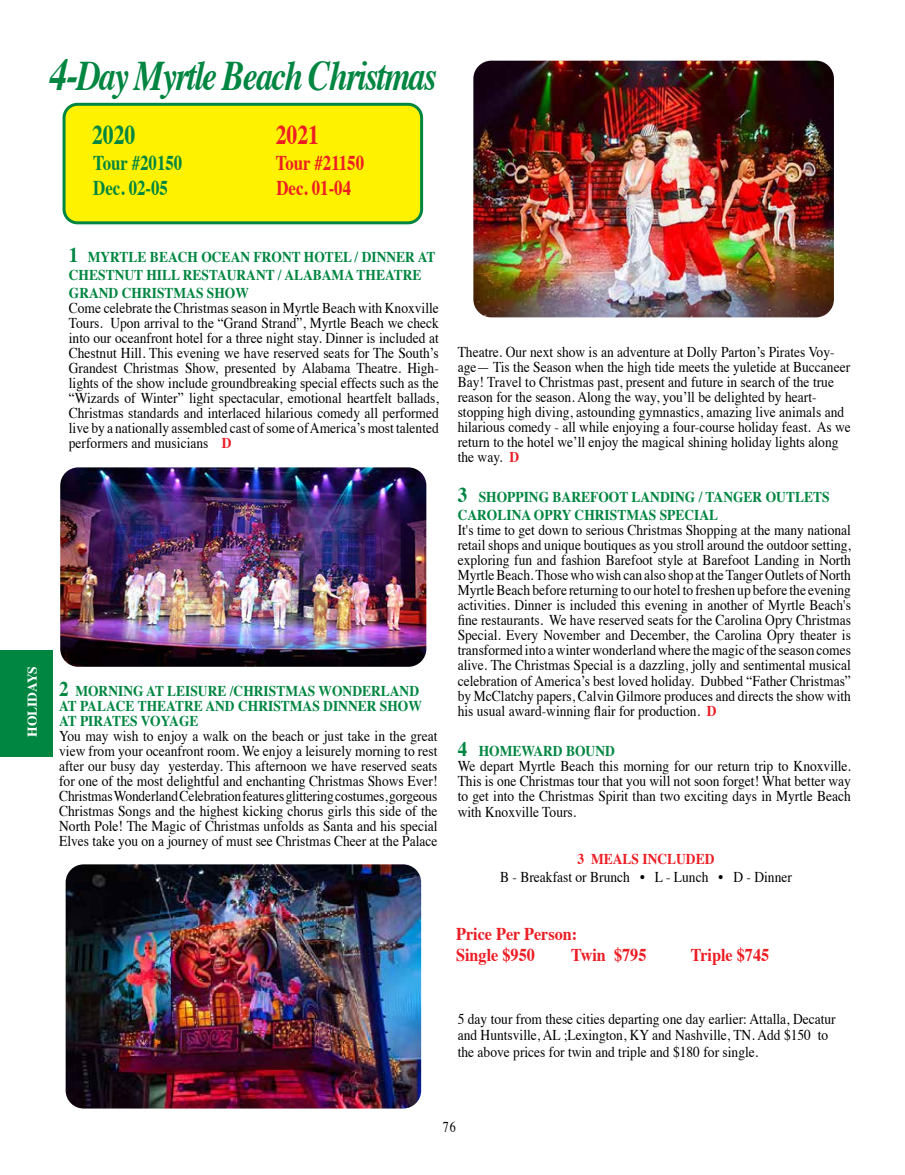
<style>
.page{position:relative;width:905px;height:1175px;background:#fff}
.page>*{position:absolute;margin:0;border:0;box-sizing:border-box;transform-origin:0 0}
.t1{font:italic 700 42px "Times";letter-spacing:-.05em;color:#008641;scale:.8 1}
.t2{font:700 27px "Times";color:#008641;scale:.8 1}
.t3{font:700 27px "Times";color:#ed1d24;scale:.8 1}
.t4{font:700 21px "Times";color:#008641;scale:.8 1}
.t5{font:700 21px "Times";color:#ed1d24;scale:.8 1}
.t6{font:700 18px/21.6px "Times";color:#ed1d24;scale:.9 1}
.t7{font:15px/15px "Times";color:#000;scale:.9 1}
.t8{font:700 15px/18px "Times";color:#008641;scale:.9 1}
.t9{font:700 15px "Times";color:#ed1d24;scale:.9 1}
.t10{font:15px "Times";color:#000;scale:.8 1}
.t11{font:700 13.5px "Times";color:#fff}
.s1{font-size:45px}
.s2{font-size:21px}
.s3{font-weight:700;color:#ed1d24}
.s4{font-weight:700;font-size:21px;color:#008641}
.s5{font-weight:700;color:#008641}
</style>
<div class="page">
<div style="left:64px;top:104px;width:357px;height:119px;background:#fff200;border-radius:14px"></div>
<div style="left:63px;top:103px;width:360px;height:121px;border:3px solid #008641;border-radius:14px"></div>
<img style="left:473px;top:61px;width:360px;height:256px">
<img style="left:60px;top:467px;width:366px;height:200px">
<img style="left:66px;top:864px;width:355px;height:244px">
<div style="left:0;top:649px;width:53px;height:107px;background:#008641"></div>
<h1 class="t1" style="left:50px;top:58px;width:485px"><span class="s1">4-</span>Day Myrtle Beach Christmas</h1>
<h2 class="t2" style="left:92px;top:124px;width:55px">2020</h2>
<h2 class="t3" style="left:276px;top:124px;width:56px">2021</h2>
<h3 class="t4" style="left:93px;top:154px;width:113px">Tour #20150</h3>
<h3 class="t5" style="left:276px;top:154px;width:112px">Tour #21150</h3>
<h3 class="t4" style="left:93px;top:179px;width:95px">Dec. 02-05</h3>
<h3 class="t5" style="left:276px;top:179px;width:95px">Dec. 01-04</h3>
<p class="t11" style="left:27px;top:737px;width:72px;rotate:-90deg">HOLIDAYS</p>
<p class="t8" style="left:69px;top:249px;width:409px"><span class="s2">1</span> MYRTLE BEACH OCEAN FRONT HOTEL / DINNER AT<br>CHESTNUT HILL RESTAURANT / ALABAMA THEATRE<br>GRAND CHRISTMAS SHOW</p>
<p class="t7" style="left:69px;top:301px;width:412px;text-align:justify">Come celebrate the Christmas season in Myrtle Beach with Knoxville Tours. Upon arrival to the “Grand Strand”, Myrtle Beach we check into our oceanfront hotel for a three night stay. Dinner is included at Chestnut Hill. This evening we have reserved seats for The South’s Grandest Christmas Show, presented by Alabama Theatre. High&shy;lights of the show include groundbreaking special effects such as the “Wizards of Winter” light spectacular, emotional heartfelt ballads, Christmas standards and interlaced hilarious comedy all performed live by a nationally assembled cast of some of America’s most talented performers and musicians <span class="s3">D</span></p>
<p class="t8" style="left:59px;top:685px;width:404px;line-height:15px"><span class="s2">2</span> MORNING AT LEISURE /CHRISTMAS WONDERLAND<br>AT PALACE THEATRE AND CHRISTMAS DINNER SHOW<br>AT PIRATES VOYAGE</p>
<p class="t7" style="left:59px;top:730px;width:422px;text-align:justify">You may wish to enjoy a walk on the beach or just take in the great view from your oceanfront room. We enjoy a leisurely morning to rest after our busy day yesterday. This afternoon we have reserved seats for one of the most delightful and enchanting Christmas Shows Ever!<br>Christmas Wonderland Celebration features glittering costumes, gorgeous Christmas Songs and the highest kicking chorus girls this side of the North Pole! The Magic of Christmas unfolds as Santa and his special Elves take you on a journey of must see Christmas Cheer at the Palace</p>
<p class="t7" style="left:457px;top:346px;width:438px">Theatre. Our next show is an adventure at Dolly Parton’s Pirates Voy&shy;age— Tis the Season when the high tide meets the yuletide at Buccaneer Bay! Travel to Christmas past, present and future in search of the true reason for the season. Along the way, you’ll be delighted by heart&shy;stopping high diving, astounding gymnastics, amazing live animals and hilarious comedy - all while enjoying a four-course holiday feast. As we return to the hotel we’ll enjoy the magical shining holiday lights along the way. <span class="s3">D</span></p>
<p class="t8" style="left:457px;top:489px;width:414px"><span class="s2">3</span> SHOPPING BAREFOOT LANDING / TANGER OUTLETS<br>CAROLINA OPRY CHRISTMAS SPECIAL</p>
<p class="t7" style="left:457px;top:524px;width:438px;text-align:justify">It's time to get down to serious Christmas Shopping at the many national retail shops and unique boutiques as you stroll around the outdoor setting, exploring fun and fashion Barefoot style at Barefoot Landing in North Myrtle Beach. Those who wish can also shop at the Tanger Outlets of North Myrtle Beach before returning to our hotel to freshen up before the evening activities. Dinner is included this evening in another of Myrtle Beach's fine restaurants. We have reserved seats for the Carolina Opry Christmas Special. Every November and December, the Carolina Opry theater is transformed into a winter wonderland where the magic of the season comes alive. The Christmas Special is a dazzling, jolly and sentimental musical celebration of America’s best loved holiday. Dubbed “Father Christmas” by McClatchy papers, Calvin Gilmore produces and directs the show with his usual award-winning flair for production. <span class="s3">D</span></p>
<p class="t7" style="left:457px;top:744px;width:438px"><span class="s4">4</span> <span class="s5">HOMEWARD BOUND<br></span>We depart Myrtle Beach this morning for our return trip to Knoxville.<br>This is one Christmas tour that you will not soon forget! What better way to get into the Christmas Spirit than two exciting days in Myrtle Beach</p>
<p class="t7" style="left:457px;top:806px;width:133px">with Knoxville Tours.</p>
<p class="t9" style="left:577px;top:852px;width:154px">3 MEALS INCLUDED</p>
<p class="t7" style="left:500px;top:870px;width:326px">B - Breakfast or Brunch • L - Lunch • D - Dinner</p>
<p class="t6" style="left:456px;top:924px;width:136px">Price Per Person:<br>Single $950</p>
<p class="t6" style="left:571px;top:945px;width:85px">Twin $795</p>
<p class="t6" style="left:690px;top:945px;width:89px">Triple $745</p>
<p class="t7" style="left:457px;top:1011px;width:421px;line-height:16.5px">5 day tour from these cities departing one day earlier: Attalla, Decatur and Huntsville, AL ;Lexington, KY and Nashville, TN. Add $150 to the above prices for twin and triple and $180 for single.</p>
<p class="t10" style="left:443px;top:1120px;width:18px">76</p>
</div>
